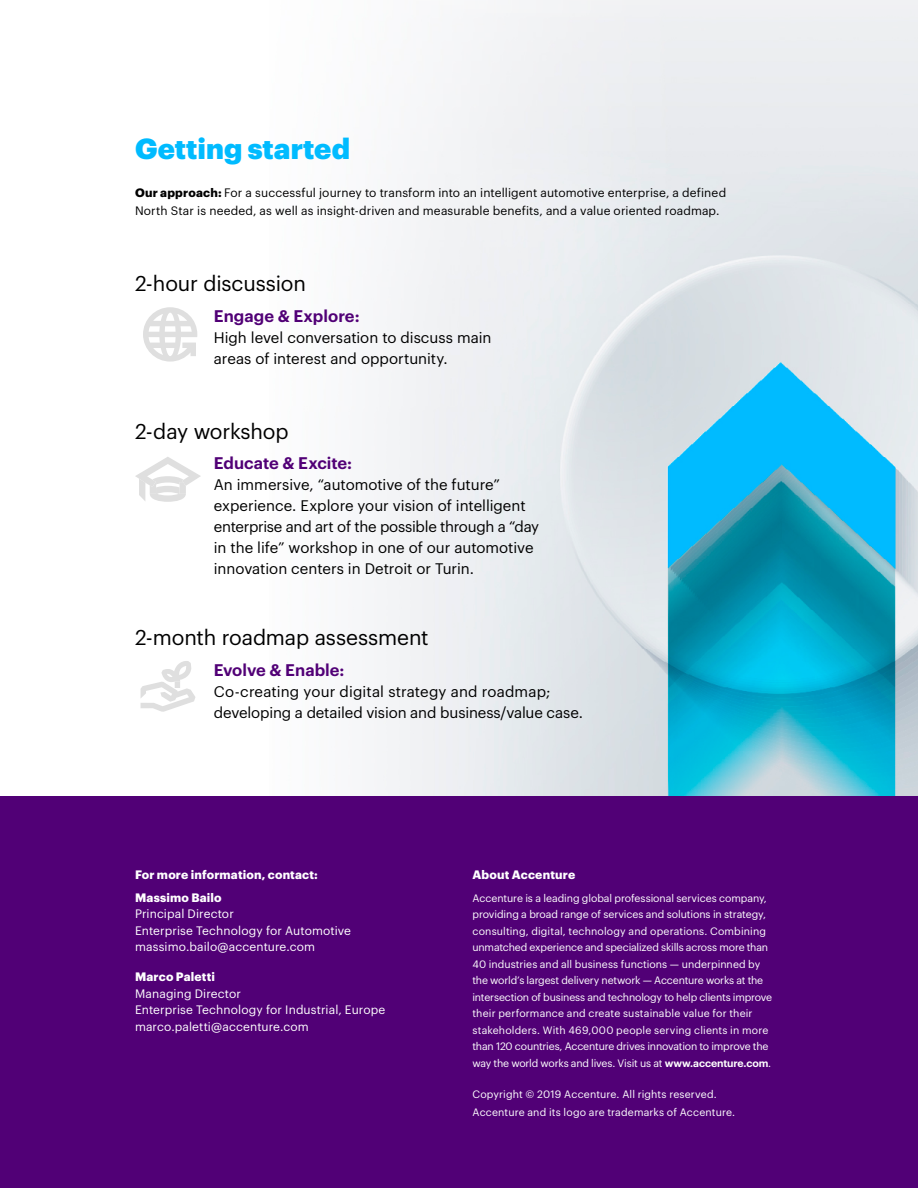
<style>
.page{position:relative;width:918px;height:1188px;background:#fff}
.page>*{position:absolute;margin:0;border:0;box-sizing:border-box;transform-origin:0 0}
.t1{font:900 28.5px "Graphik";color:#0bf}
.t2{font:21px "Graphik";letter-spacing:-.005em;color:#000}
.t3{font:600 16.5px "Graphik";color:#510076}
.t4{font:15px/21px "Graphik";letter-spacing:-.005em;color:#000}
.t5{font:12px/18px "Graphik";letter-spacing:.01em;color:#000}
.t6{font:12px/16.5px "Graphik";letter-spacing:.01em;color:#fff}
.t7{font:700 12px/23.2px "Graphik";letter-spacing:.015em;color:#fff}
.t8{font:10.5px/16.5px "Graphik";letter-spacing:-.005em;color:#fff}
.s1{font-weight:700}
.s2{font-weight:600}
</style>
<div class="page">
<img style="left:376px;top:0;width:542px;height:796px">
<svg style="left:135px;top:457px;width:66px;height:45px"></svg>
<svg style="left:141px;top:661px;width:54px;height:51px"></svg>
<svg style="left:143px;top:307px;width:54px;height:55px"></svg>
<div style="left:0;top:796px;width:918px;height:392px;background:#510076"></div>
<h1 class="t1" style="left:135px;top:126px;width:217px">Getting started</h1>
<p class="t5" style="left:135px;top:182px;width:593px"><span class="s1">Our approach:</span> For a successful journey to transform into an intelligent automotive enterprise, a defined<br>North Star is needed, as well as insight-driven and measurable benefits, and a value oriented roadmap.</p>
<h2 class="t2" style="left:135px;top:268px;width:173px">2-hour discussion</h2>
<h3 class="t3" style="left:214px;top:303px;width:147px">Engage &amp; Explore:</h3>
<h3 class="t4" style="left:214px;top:326px;width:279px">High level conversation to discuss main areas of interest and opportunity.</h3>
<h2 class="t2" style="left:135px;top:415px;width:155px">2-day workshop</h2>
<h3 class="t3" style="left:214px;top:450px;width:140px">Educate &amp; Excite:</h3>
<h3 class="t4" style="left:214px;top:473px;width:327px">An immersive, “automotive of the future” experience. Explore your vision of intelligent enterprise and art of the possible through a “day in the life” workshop in one of our automotive innovation centers in Detroit or Turin.</h3>
<h2 class="t2" style="left:135px;top:621px;width:295px">2-month roadmap assessment</h2>
<h3 class="t3" style="left:214px;top:657px;width:132px">Evolve &amp; Enable:</h3>
<h3 class="t4" style="left:214px;top:680px;width:371px">Co-creating your digital strategy and roadmap; developing a detailed vision and business/value case.</h3>
<p class="t7" style="left:135px;top:861px;width:184px">For more information, contact:<br>Massimo Bailo</p>
<p class="t6" style="left:135px;top:905px;width:218px">Principal Director<br>Enterprise Technology for Automotive massimo.bailo@accenture.com</p>
<p class="t7" style="left:135px;top:964px;width:82px">Marco Paletti</p>
<p class="t6" style="left:135px;top:984px;width:252px">Managing Director<br>Enterprise Technology for Industrial, Europe marco.paletti@accenture.com</p>
<p class="t7" style="left:472px;top:861px;width:104px">About Accenture</p>
<p class="t8" style="left:472px;top:889px;width:301px">Accenture is a leading global professional services company, providing a broad range of services and solutions in strategy, consulting, digital, technology and operations. Combining unmatched experience and specialized skills across more than 40 industries and all business functions — underpinned by the world’s largest delivery network — Accenture works at the intersection of business and technology to help clients improve their performance and create sustainable value for their stakeholders. With 469,000 people serving clients in more than 120 countries, Accenture drives innovation to improve the way the world works and lives. Visit us at <span class="s2">www.accenture.com</span>.</p>
<p class="t8" style="left:472px;top:1085px;width:264px;line-height:18px">Copyright © 2019 Accenture. All rights reserved.<br>Accenture and its logo are trademarks of Accenture.</p>
</div>
